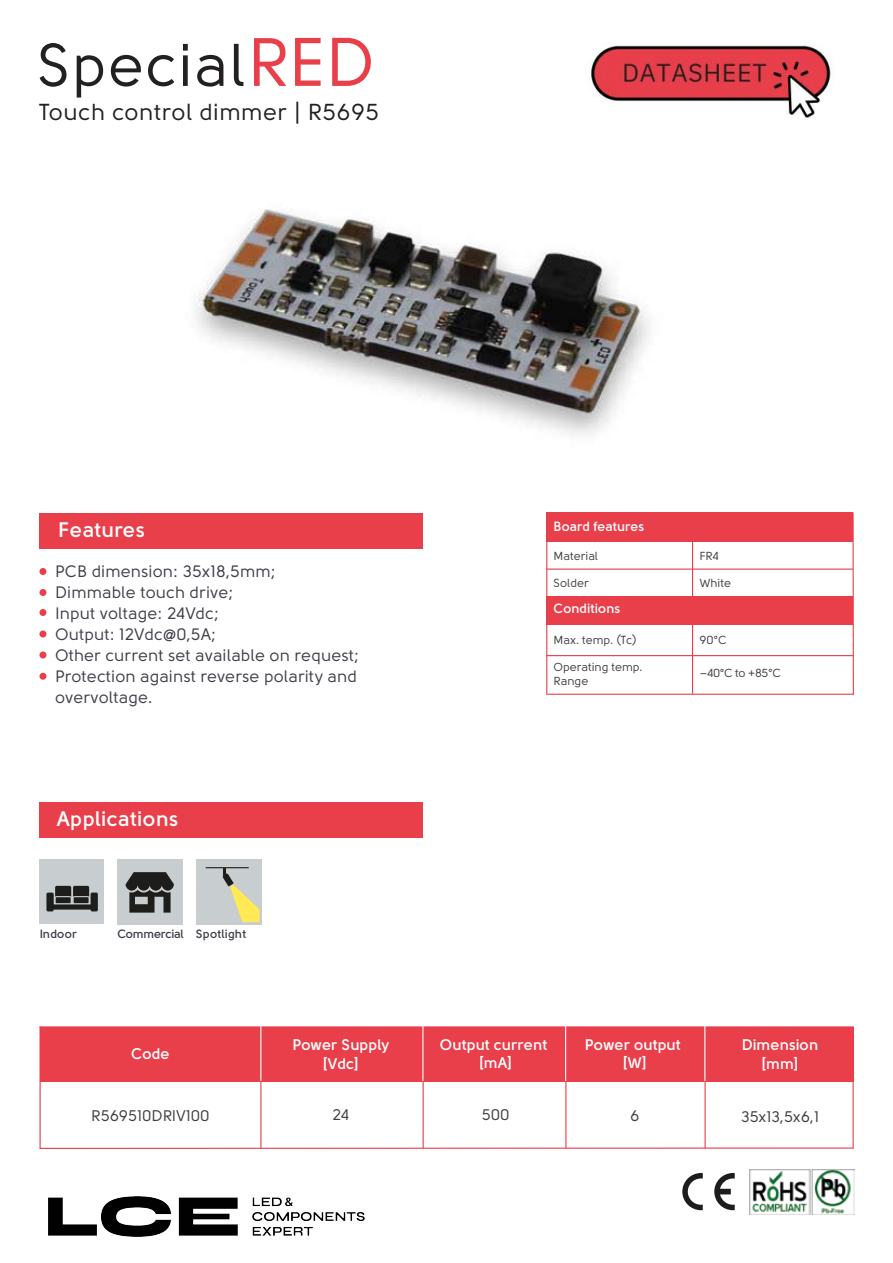
<style>
.page{position:relative;width:893px;height:1263px;background:#fff}
.page>*{position:absolute;margin:0;border:0;box-sizing:border-box;transform-origin:0 0}
.t1{font:59.7px "Solomon Sans Normal";letter-spacing:.025em;color:#232120}
.t2{font:23.1px "Solomon Sans Normal";letter-spacing:.025em;color:#232120}
.t3{font:700 21px "Solomon Sans Semi";letter-spacing:.01em;color:#fff}
.t4{font:16.5px/21px "Solomon Sans Normal";letter-spacing:.01em;color:#3e4049}
.t5{font:700 15.3px/18.5px "Solomon Sans Semi";color:#fff;text-align:center}
.t6{font:15.3px "Solomon Sans Normal";color:#404040}
.t7{font:700 13.35px "Solomon Sans Semi";color:#fff}
.t8{font:700 12px "Solomon Sans Semi";letter-spacing:-.025em;color:#3e4049}
.t9{font:700 12px "Solomon Sans Semi";letter-spacing:.005em;color:#3e4049}
.t10{font:11.7px/14px "Solomon Sans Normal";color:#404040}
.s1{font-size:68.1px;color:#e83f4b}
</style>
<div class="page">
<img style="left:196px;top:209px;width:454px;height:226px">
<div style="left:40px;top:513px;width:383px;height:35px;background:#e83f4b"></div>
<div style="left:39px;top:568px;width:7px;height:7px;background:#e83f4b;border-radius:50%"></div>
<div style="left:39px;top:589px;width:7px;height:7px;background:#e83f4b;border-radius:50%"></div>
<div style="left:39px;top:609px;width:7px;height:7px;background:#e83f4b;border-radius:50%"></div>
<div style="left:39px;top:630px;width:7px;height:7px;background:#e83f4b;border-radius:50%"></div>
<div style="left:39px;top:651px;width:7px;height:7px;background:#e83f4b;border-radius:50%"></div>
<div style="left:39px;top:673px;width:7px;height:7px;background:#e83f4b;border-radius:50%"></div>
<div style="left:39px;top:802px;width:384px;height:36px;background:#e83f4b"></div>
<div style="left:39px;top:859px;width:65px;height:65px;background:#c8cdd0"></div>
<svg style="left:55px;top:886px;width:34px;height:17px"></svg>
<div style="left:52px;top:904px;width:41px;height:5px;background:#1d1d1b;border-radius:2px"></div>
<div style="left:46px;top:892px;width:8px;height:19px;background:#1d1d1b;border-radius:2px"></div>
<div style="left:91px;top:892px;width:7px;height:19px;background:#1d1d1b;border-radius:2px"></div>
<div style="left:117px;top:859px;width:66px;height:66px;background:#c8cdd0"></div>
<svg style="left:126px;top:872px;width:48px;height:41px"></svg>
<div style="left:196px;top:859px;width:66px;height:66px;background:#c8cdd0"></div>
<hr style="left:206px;top:867px;width:43px;height:1px;background:#1d1d1b">
<svg style="left:222px;top:868px;width:38px;height:54px"></svg>
<div style="left:547px;top:513px;width:306px;height:29px;background:#e83f4b"></div>
<div style="left:547px;top:596px;width:306px;height:29px;background:#e83f4b"></div>
<hr style="left:692px;top:541px;width:1px;height:56px;background:#e83e4a">
<hr style="left:692px;top:624px;width:1px;height:70px;background:#e83e4a">
<hr style="left:547px;top:568px;width:306px;height:2px;background:#e83e4a">
<hr style="left:547px;top:655px;width:306px;height:1px;background:#e83e4a">
<hr style="left:547px;top:694px;width:306px;height:1px;background:#e83e4a">
<hr style="left:546px;top:513px;width:1px;height:182px;background:#e83e4a">
<hr style="left:852px;top:513px;width:2px;height:182px;background:#e83e4a">
<div style="left:40px;top:1027px;width:221px;height:54px;background:#e83f4b"></div>
<div style="left:261px;top:1027px;width:162px;height:54px;background:#e83f4b"></div>
<div style="left:423px;top:1027px;width:143px;height:54px;background:#e83f4b"></div>
<div style="left:566px;top:1027px;width:139px;height:54px;background:#e83f4b"></div>
<div style="left:705px;top:1027px;width:148px;height:54px;background:#e83f4b"></div>
<hr style="left:260px;top:1026px;width:1px;height:122px;background:#e83e4a">
<hr style="left:423px;top:1026px;width:1px;height:122px;background:#e83e4a">
<hr style="left:565px;top:1026px;width:1px;height:122px;background:#e83e4a">
<hr style="left:704px;top:1026px;width:2px;height:122px;background:#e83e4a">
<hr style="left:40px;top:1026px;width:1px;height:122px;background:#e83e4a">
<hr style="left:852px;top:1026px;width:2px;height:122px;background:#e83e4a">
<hr style="left:40px;top:1026px;width:813px;height:1px;background:#e83e4a">
<hr style="left:40px;top:1147px;width:813px;height:2px;background:#e83e4a">
<hr style="left:704px;top:1022px;width:1px;height:59px;background:#fff">
<hr style="left:565px;top:1022px;width:1px;height:59px;background:#fff">
<hr style="left:422px;top:1022px;width:1px;height:59px;background:#fff">
<hr style="left:260px;top:1022px;width:1px;height:59px;background:#fff">
<svg style="left:682px;top:1173px;width:21px;height:37px"></svg>
<svg style="left:714px;top:1173px;width:21px;height:37px"></svg>
<img style="left:749px;top:1169px;width:105px;height:45px">
<img style="left:49px;top:1197px;width:315px;height:40px">
<img style="left:591px;top:44px;width:243px;height:75px">
<h1 class="t1" style="left:37px;top:32px;width:339px">Special<span class="s1">RED</span></h1>
<h2 class="t2" style="left:39px;top:99px;width:341px">Touch control dimmer | R5695</h2>
<p class="t3" style="left:58px;top:517px;width:88px">Features</p>
<p class="t4" style="left:55px;top:560px;width:306px">PCB dimension: 35x18,5mm;<br>Dimmable touch drive;<br>Input voltage: 24Vdc;<br>Output: 12Vdc@0,5A;<br>Other current set available on request;<br>Protection against reverse polarity and overvoltage.</p>
<p class="t3" style="left:57px;top:807px;width:123px">Applications</p>
<p class="t9" style="left:40px;top:927px;width:39px">Indoor</p>
<p class="t8" style="left:117px;top:927px;width:130px">Commercial Spotlight</p>
<p class="t7" style="left:554px;top:519px;width:92px">Board features</p>
<p class="t10" style="left:554px;top:549px;width:46px">Material</p>
<p class="t10" style="left:699px;top:549px;width:21px">FR4</p>
<p class="t10" style="left:554px;top:575px;width:37px">Solder</p>
<p class="t10" style="left:699px;top:575px;width:33px">White</p>
<p class="t7" style="left:554px;top:601px;width:68px">Conditions</p>
<p class="t10" style="left:554px;top:633px;width:85px">Max. temp. (Tc)</p>
<p class="t10" style="left:699px;top:633px;width:29px">90°C</p>
<p class="t10" style="left:554px;top:660px;width:91px">Operating temp.<br>Range</p>
<p class="t10" style="left:699px;top:666px;width:83px">–40°C to +85°C</p>
<p class="t5" style="left:131px;top:1045px;width:40px">Code</p>
<p class="t5" style="left:292px;top:1036px;width:99px">Power Supply [Vdc]</p>
<p class="t5" style="left:440px;top:1035px;width:109px">Output current [mA]</p>
<p class="t5" style="left:585px;top:1035px;width:98px">Power output [W]</p>
<p class="t5" style="left:742px;top:1036px;width:78px">Dimension [mm]</p>
<p class="t6" style="left:91px;top:1107px;width:120px">R569510DRIV100</p>
<p class="t6" style="left:332px;top:1106px;width:18px">24</p>
<p class="t6" style="left:482px;top:1106px;width:29px">500</p>
<p class="t6" style="left:630px;top:1107px;width:11px">6</p>
<p class="t6" style="left:741px;top:1108px;width:79px">35x13,5x6,1</p>
</div>
